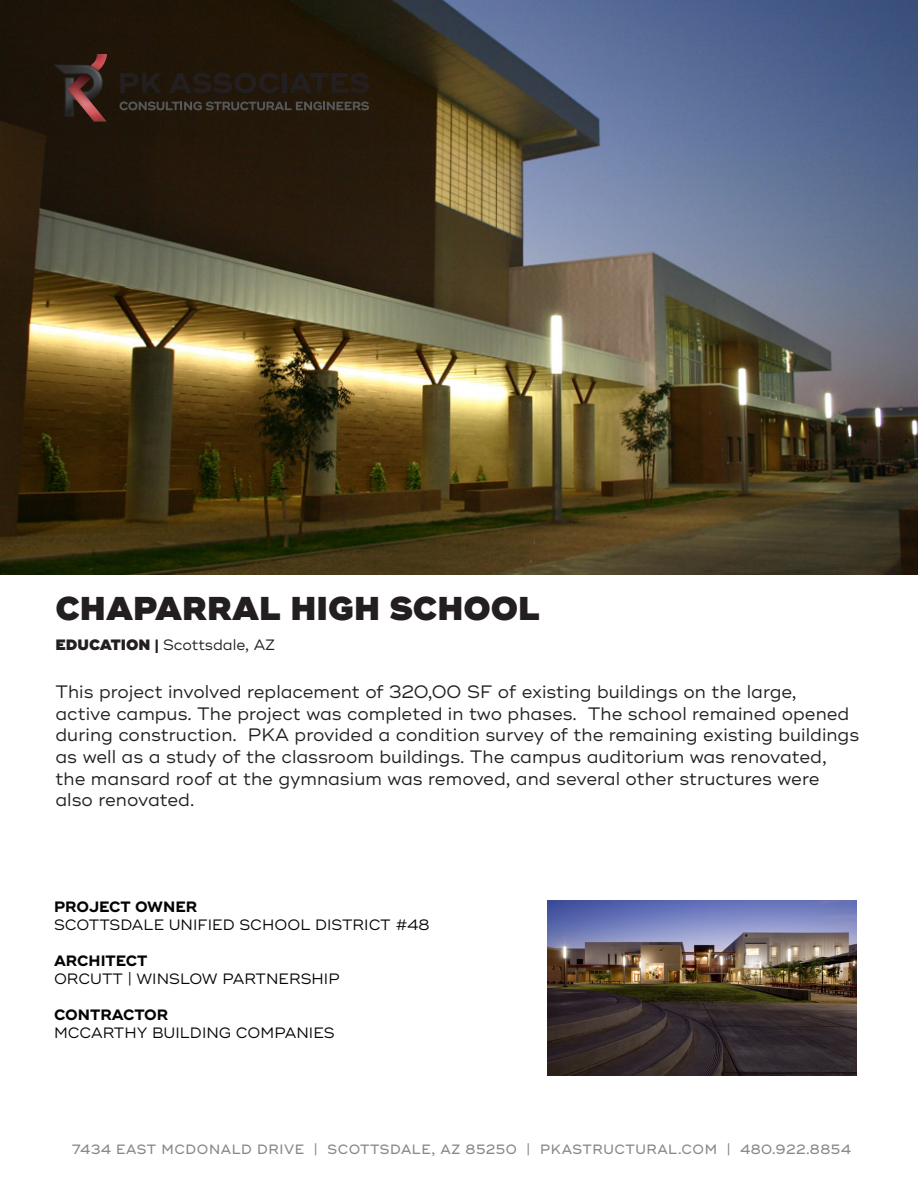
<style>
.page{position:relative;width:918px;height:1188px;background:#fff}
.page>*{position:absolute;margin:0;border:0;box-sizing:border-box;transform-origin:0 0}
.t1{font:900 33px "Ridley Grotesk";color:#231f20}
.t2{font:18px/21.6px "Ridley Grotesk";color:#231f20}
.t3{font:15px/18px "Ridley Grotesk";color:#040503}
.t4{font:15px "Ridley Grotesk";color:#231f20}
.t5{font:500 13.5px "Ridley Grotesk";letter-spacing:.04em;color:#86888b}
.s1{font-weight:900}
.s2{font-weight:700}
</style>
<div class="page">
<img style="left:0;top:0;width:918px;height:574px">
<img style="left:547px;top:900px;width:310px;height:175px">
<svg style="left:54px;top:54px;width:13px;height:68px"></svg>
<img style="left:67px;top:54px;width:40px;height:68px">
<svg style="left:120px;top:73px;width:41px;height:20px"></svg>
<svg style="left:169px;top:73px;width:110px;height:20px"></svg>
<div style="left:282px;top:73px;width:5px;height:20px;background:#231f20"></div>
<svg style="left:289px;top:73px;width:80px;height:20px"></svg>
<svg style="left:120px;top:102px;width:249px;height:8px"></svg>
<p class="t1" style="left:56px;top:588px;width:486px">CHAPARRAL HIGH SCHOOL</p>
<p class="t4" style="left:56px;top:636px;width:221px"><span class="s1">EDUCATION |</span> Scottsdale, AZ</p>
<p class="t2" style="left:56px;top:682px;width:805px">This project involved replacement of 320,00 SF of existing buildings on the large,<br>active campus. The project was completed in two phases. The school remained opened during construction. PKA provided a condition survey of the remaining existing buildings as well as a study of the classroom buildings. The campus auditorium was renovated, the mansard roof at the gymnasium was removed, and several other structures were also renovated.</p>
<p class="t3" style="left:54px;top:898px;width:377px"><span class="s2">PROJECT OWNER<br></span>SCOTTSDALE UNIFIED SCHOOL DISTRICT #48</p>
<p class="t3" style="left:54px;top:952px;width:287px"><span class="s2">ARCHITECT<br></span>ORCUTT | WINSLOW PARTNERSHIP</p>
<p class="t3" style="left:54px;top:1006px;width:282px"><span class="s2">CONTRACTOR<br></span>MCCARTHY BUILDING COMPANIES</p>
<p class="t5" style="left:72px;top:1141px;width:780px">7434 EAST MCDONALD DRIVE | SCOTTSDALE, AZ 85250 | PKASTRUCTURAL.COM | 480.922.8854</p>
</div>
